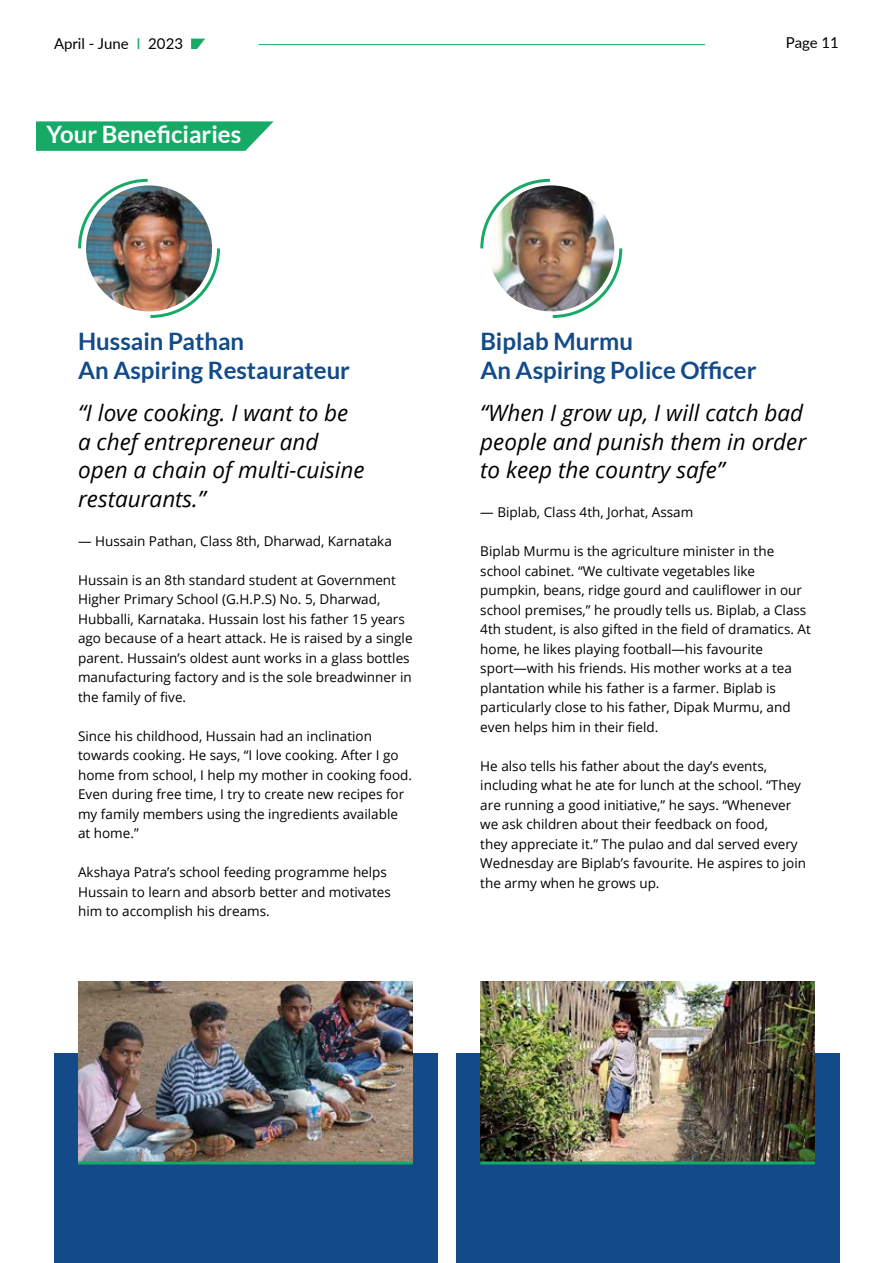
<style>
.page{position:relative;width:893px;height:1263px;background:#fff}
.page>*{position:absolute;margin:0;border:0;box-sizing:border-box;transform-origin:0 0}
.t1{font:700 24px/28.8px "Lato";color:#134a88}
.t2{font:700 24px "Lato";color:#fff}
.t3{font:italic 22.5px/28.5px "Open Sans";color:#000}
.t4{font:15px "Lato";color:#000}
.t5{font:13.5px/19.5px "Open Sans";color:#000}
.s1{color:#17aa66}
</style>
<div class="page">
<div style="left:54px;top:1054px;width:383px;height:209px;background:#134a88"></div>
<div style="left:456px;top:1054px;width:383px;height:209px;background:#134a88"></div>
<img style="left:78px;top:981px;width:335px;height:180px">
<img style="left:480px;top:981px;width:335px;height:180px">
<img style="left:78px;top:178px;width:142px;height:140px">
<img style="left:480px;top:178px;width:143px;height:140px">
<svg style="left:36px;top:121px;width:238px;height:30px;background:#29b072"></svg>
<hr style="left:78px;top:1161px;width:335px;height:3px;background:#17aa66">
<hr style="left:480px;top:1161px;width:335px;height:3px;background:#17aa66">
<hr style="left:259px;top:44px;width:446px;height:1px;background:#17aa66">
<svg style="left:191px;top:39px;width:14px;height:10px"></svg>
<p class="t4" style="left:54px;top:33px;width:131px">April - June <span class="s1">I</span> 2023</p>
<p class="t4" style="left:786px;top:32px;width:55px">Page 11</p>
<h1 class="t2" style="left:46px;top:121px;width:196px">Your Beneficiaries</h1>
<h1 class="t1" style="left:78px;top:327px;width:273px">Hussain Pathan<br>An Aspiring Restaurateur</h1>
<h1 class="t1" style="left:480px;top:327px;width:278px">Biplab Murmu<br>An Aspiring Police Officer</h1>
<h2 class="t3" style="left:78px;top:398px;width:288px">“I love cooking. I want to be a chef entrepreneur and open a chain of multi-cuisine restaurants.”</h2>
<p class="t5" style="left:78px;top:531px;width:315px">— Hussain Pathan, Class 8th, Dharwad, Karnataka</p>
<p class="t5" style="left:78px;top:570px;width:336px">Hussain is an 8th standard student at Government Higher Primary School (G.H.P.S) No. 5, Dharwad, Hubballi, Karnataka. Hussain lost his father 15 years ago because of a heart attack. He is raised by a single parent. Hussain’s oldest aunt works in a glass bottles manufacturing factory and is the sole breadwinner in the family of five.</p>
<p class="t5" style="left:78px;top:726px;width:336px">Since his childhood, Hussain had an inclination towards cooking. He says, “I love cooking. After I go home from school, I help my mother in cooking food.<br>Even during free time, I try to create new recipes for my family members using the ingredients available at home.”</p>
<p class="t5" style="left:78px;top:862px;width:314px">Akshaya Patra’s school feeding programme helps<br>Hussain to learn and absorb better and motivates him to accomplish his dreams.</p>
<h2 class="t3" style="left:480px;top:398px;width:327px">“When I grow up, I will catch bad people and punish them in order to keep the country safe”</h2>
<p class="t5" style="left:480px;top:502px;width:215px">— Biplab, Class 4th, Jorhat, Assam</p>
<p class="t5" style="left:480px;top:541px;width:332px">Biplab Murmu is the agriculture minister in the school cabinet. “We cultivate vegetables like pumpkin, beans, ridge gourd and cauliflower in our school premises,” he proudly tells us. Biplab, a Class 4th student, is also gifted in the field of dramatics. At home, he likes playing football—his favourite sport—with his friends. His mother works at a tea plantation while his father is a farmer. Biplab is particularly close to his father, Dipak Murmu, and even helps him in their field.</p>
<p class="t5" style="left:480px;top:756px;width:327px">He also tells his father about the day’s events, including what he ate for lunch at the school. “They are running a good initiative,” he says. “Whenever we ask children about their feedback on food,<br>they appreciate it.” The pulao and dal served every Wednesday are Biplab’s favourite. He aspires to join the army when he grows up.</p>
</div>
